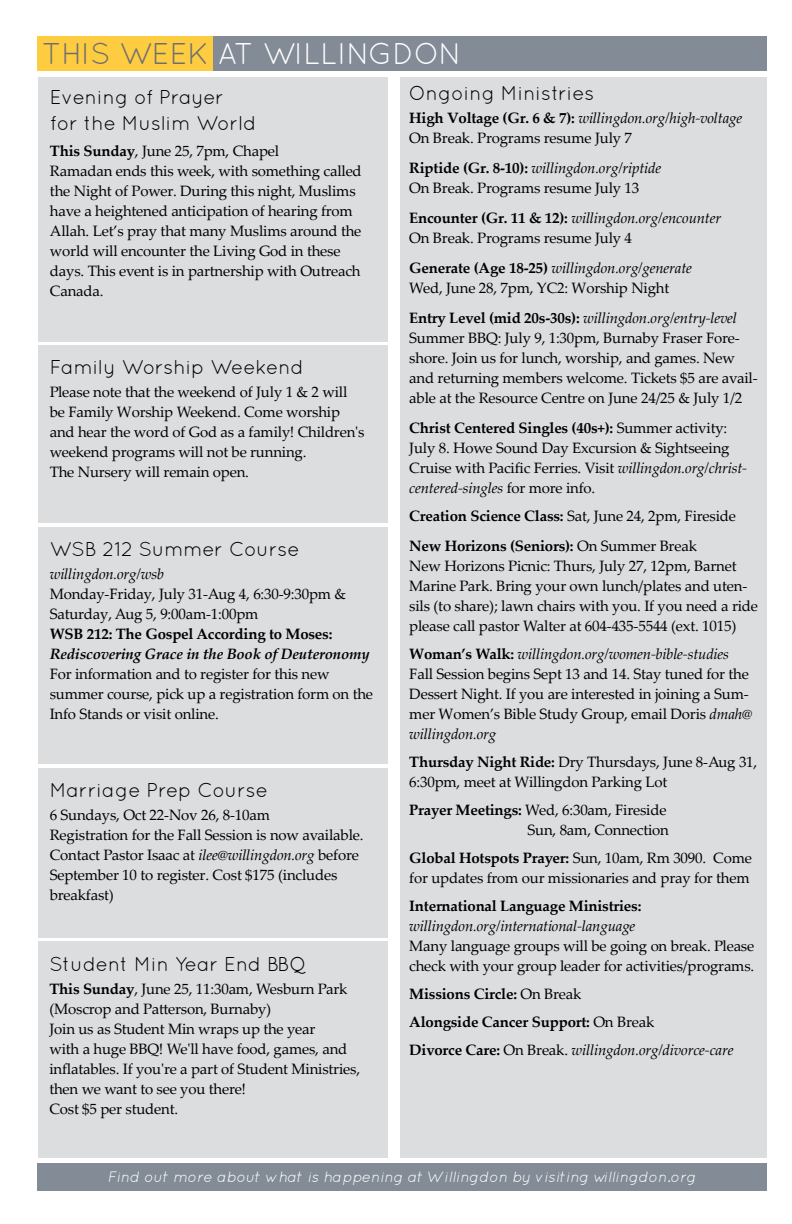
<style>
.page{position:relative;width:792px;height:1224px;background:#fff}
.page>*{position:absolute;margin:0;border:0;box-sizing:border-box;transform-origin:0 0}
.t1{font:30px "Quicksand";color:#fff}
.t2{font:20px/26px "Quicksand";color:#000}
.t3{font:15px/20px "Palatino Linotype";letter-spacing:-.015em;color:#000}
.t4{font:700 15px/28px "Palatino Linotype";letter-spacing:-.015em;color:#000}
.t5{font:italic 15px/20px "Palatino Linotype";letter-spacing:-.015em;color:#000}
.t6{font:italic 15px "Quicksand";color:#fff}
.t7{font:italic 700 15px "Palatino Linotype";letter-spacing:-.015em;color:#000}
.s1{color:#6d6e71}
.s2{font-weight:700}
.s3{font-style:italic}
.s4{font-weight:700;font-style:normal}
.s5{font-style:normal}
.s6{font-weight:400}
.s7{font-weight:400;font-style:italic}
</style>
<div class="page">
<div style="left:213px;top:36px;width:554px;height:35px;background:#838b96"></div>
<div style="left:400px;top:77px;width:367px;height:1081px;background:#dcddde"></div>
<div style="left:37px;top:36px;width:176px;height:35px;background:#fdcc41"></div>
<div style="left:37px;top:1163px;width:730px;height:27px;background:#838b96"></div>
<div style="left:38px;top:77px;width:350px;height:265px;background:#dcddde"></div>
<div style="left:38px;top:527px;width:350px;height:237px;background:#dcddde"></div>
<div style="left:38px;top:768px;width:350px;height:170px;background:#dcddde"></div>
<div style="left:38px;top:942px;width:349px;height:216px;background:#dcddde"></div>
<div style="left:38px;top:345px;width:350px;height:178px;background:#dcddde"></div>
<h1 class="t1" style="left:42px;top:37px;width:421px"><span class="s1">THIS WEEK</span> AT WILLINGDON</h1>
<h2 class="t2" style="left:50px;top:83px;width:208px">Evening of Prayer for the Muslim World</h2>
<p class="t3" style="left:50px;top:141px;width:313px"><span class="s2">This Sunday</span>, June 25, 7pm, Chapel<br>Ramadan ends this week, with something called the Night of Power. During this night, Muslims have a heightened anticipation of hearing from Allah. Let’s pray that many Muslims around the world will encounter the Living God in these days. This event is in partnership with Outreach Canada.</p>
<h2 class="t2" style="left:50px;top:354px;width:255px">Family Worship Weekend</h2>
<p class="t3" style="left:50px;top:382px;width:316px">Please note that the weekend of July 1 &amp; 2 will be Family Worship Weekend. Come worship and hear the word of God as a family! Children's weekend programs will not be running.<br>The Nursery will remain open.</p>
<h2 class="t2" style="left:50px;top:536px;width:251px">WSB 212 Summer Course</h2>
<p class="t5" style="left:50px;top:564px;width:116px">willingdon.org/wsb</p>
<p class="t3" style="left:50px;top:584px;width:298px">Monday-Friday, July 31-Aug 4, 6:30-9:30pm &amp;<br>Saturday, Aug 5, 9:00am-1:00pm</p>
<p class="t4" style="left:50px;top:620px;width:284px">WSB 212: The Gospel According to Moses:</p>
<p class="t7" style="left:50px;top:643px;width:322px">Rediscovering Grace in the Book of Deuteronomy</p>
<p class="t3" style="left:50px;top:664px;width:325px">For information and to register for this new summer course, pick up a registration form on the<br>Info Stands or visit online.</p>
<h2 class="t2" style="left:50px;top:776px;width:220px">Marriage Prep Course</h2>
<p class="t3" style="left:50px;top:804px;width:315px">6 Sundays, Oct 22-Nov 26, 8-10am<br>Registration for the Fall Session is now available.<br>Contact Pastor Isaac at <span class="s3">ilee@willingdon.org</span> before September 10 to register. Cost $175 (includes breakfast)</p>
<h2 class="t2" style="left:49px;top:950px;width:258px">Student Min Year End BBQ</h2>
<p class="t3" style="left:49px;top:978px;width:312px"><span class="s2">This Sunday</span>, June 25, 11:30am, Wesburn Park (Moscrop and Patterson, Burnaby)<br>Join us as Student Min wraps up the year<br>with a huge BBQ! We'll have food, games, and inflatables. If you're a part of Student Ministries, then we want to see you there!<br>Cost $5 per student.</p>
<h2 class="t2" style="left:409px;top:80px;width:187px">Ongoing Ministries</h2>
<p class="t5" style="left:409px;top:107px;width:335px"><span class="s4">High Voltage (Gr. 6 &amp; 7):</span> willingdon.org/high-voltage<br><span class="s5">On Break. Programs resume July 7</span></p>
<p class="t3" style="left:409px;top:157px;width:254px"><span class="s2">Riptide (Gr. 8-10):</span> <span class="s3">willingdon.org/riptide<br></span>On Break. Programs resume July 13</p>
<p class="t3" style="left:409px;top:207px;width:313px"><span class="s2">Encounter (Gr. 11 &amp; 12):</span> <span class="s3">willingdon.org/encounter<br></span>On Break. Programs resume July 4</p>
<p class="t3" style="left:409px;top:257px;width:284px"><span class="s2">Generate (Age 18-25)</span> <span class="s3">willingdon.org/generate<br></span>Wed, June 28, 7pm, YC2: Worship Night</p>
<p class="t3" style="left:409px;top:307px;width:350px"><span class="s2">Entry Level (mid 20s-30s):</span> <span class="s3">willingdon.org/entry-level </span>Summer BBQ: July 9, 1:30pm, Burnaby Fraser Fore&shy;shore. Join us for lunch, worship, and games. New and returning members welcome. Tickets $5 are avail&shy;able at the Resource Centre on June 24/25 &amp; July 1/2</p>
<p class="t3" style="left:409px;top:417px;width:339px"><span class="s2">Christ Centered Singles (40s+):</span> Summer activity:<br>July 8. Howe Sound Day Excursion &amp; Sightseeing Cruise with Pacific Ferries. Visit <span class="s3">willingdon.org/christ&shy;centered-singles</span> for more info.</p>
<p class="t4" style="left:409px;top:500px;width:328px;line-height:30px">Creation Science Class: <span class="s6">Sat, June 24, 2pm, Fireside<br></span>New Horizons (Seniors): <span class="s6">On Summer Break</span></p>
<p class="t3" style="left:409px;top:555px;width:350px">New Horizons Picnic: Thurs, July 27, 12pm, Barnet Marine Park. Bring your own lunch/plates and uten&shy;sils (to share); lawn chairs with you. If you need a ride please call pastor Walter at 604-435-5544 (ext. 1015)</p>
<p class="t3" style="left:409px;top:643px;width:345px"><span class="s2">Woman’s Walk:</span> <span class="s3">willingdon.org/women-bible-studies </span>Fall Session begins Sept 13 and 14. Stay tuned for the Dessert Night. If you are interested in joining a Sum&shy;mer Women’s Bible Study Group, email Doris <span class="s3">dmah@ willingdon.org</span></p>
<p class="t3" style="left:409px;top:751px;width:350px"><span class="s2">Thursday Night Ride:</span> Dry Thursdays, June 8-Aug 31,<br>6:30pm, meet at Willingdon Parking Lot</p>
<p class="t3" style="left:409px;top:799px;width:261px;text-align:right"><span class="s2">Prayer Meetings:</span> Wed, 6:30am, Fireside<br>Sun, 8am, Connection</p>
<p class="t3" style="left:409px;top:847px;width:344px"><span class="s2">Global Hotspots Prayer:</span> Sun, 10am, Rm 3090. Come for updates from our missionaries and pray for them</p>
<p class="t4" style="left:409px;top:891px;width:234px">International Language Ministries:</p>
<p class="t5" style="left:409px;top:915px;width:228px">willingdon.org/international-language</p>
<p class="t3" style="left:409px;top:935px;width:347px">Many language groups will be going on break. Please check with your group leader for activities/programs.</p>
<p class="t4" style="left:409px;top:979px;width:326px">Missions Circle: <span class="s6">On Break<br></span>Alongside Cancer Support: <span class="s6">On Break<br></span>Divorce Care: <span class="s6">On Break.</span> <span class="s7">willingdon.org/divorce-care</span></p>
<p class="t6" style="left:107px;top:1168px;width:590px">Find out more about what is happening at Willingdon by visiting willingdon.org</p>
</div>
